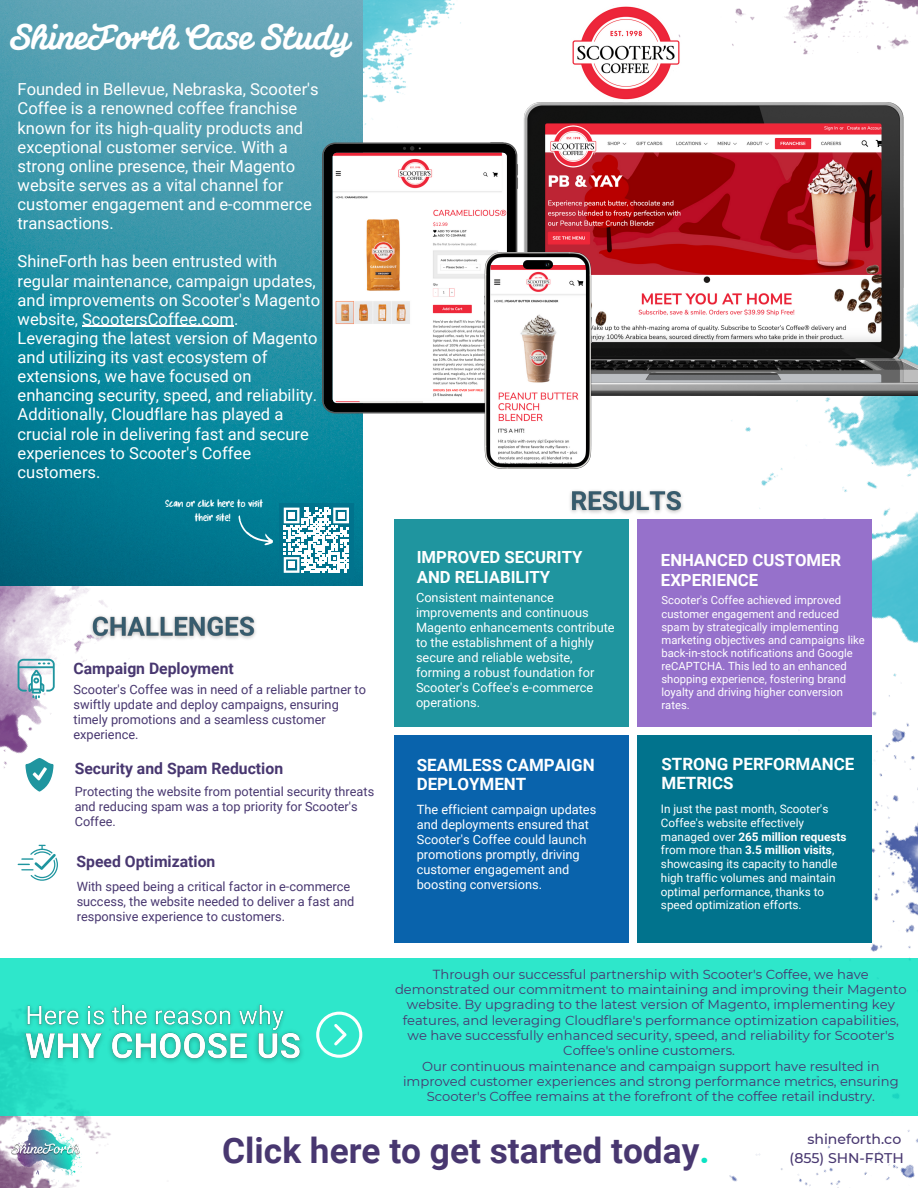
<style>
.page{position:relative;width:918px;height:1188px;background:#fff}
.page>*{position:absolute;margin:0;border:0;box-sizing:border-box;transform-origin:0 0}
.t1{font:700 35.25px "Roboto";color:#483770}
.t2{font:700 34.35px "Susa";color:#fff}
.t3{font:700 16.95px/19.2px "Roboto";color:#fff}
.t4{font:700 16.8px/19.5px "Roboto";color:#fff}
.t5{font:700 16.65px/19.5px "Roboto";color:#fff}
.t6{font:16.5px/19.2px "Roboto";color:#fff}
.t7{font:700 15.75px "Roboto";color:#483770}
.t8{font:500 14.1px "Montserrat";color:#483770}
.t9{font:13.05px/15.3px "Montserrat";color:#483770;text-align:center}
.t10{font:12.75px/14.9px "Roboto";color:#483770}
.t11{font:12.75px/14.9px "Roboto";color:#fff}
.t12{font:11.7px/13.6px "Roboto";color:#fff}
.t13{font:11.25px/13.2px "Roboto";color:#fff}
.t14{font:10.95px/14.7px "Kandy Yum";color:#fff;text-align:center}
.s1{font-weight:700}
.s2{color:#0be3c3}
</style>
<div class="page">
<img style="left:606px;top:395px;width:312px;height:411px">
<img style="left:517px;top:149px;width:401px;height:246px">
<img style="left:362px;top:0;width:258px;height:227px">
<img style="left:0;top:586px;width:107px;height:279px">
<img style="left:0;top:0;width:362px;height:586px">
<div style="left:394px;top:520px;width:235px;height:207px;background:#1f959f"></div>
<img style="left:657px;top:480px;width:261px;height:465px">
<div style="left:637px;top:520px;width:235px;height:207px;background:#9671cb"></div>
<img style="left:0;top:1115px;width:282px;height:73px">
<img style="left:544px;top:945px;width:374px;height:243px">
<div style="left:0;top:958px;width:918px;height:157px;background:#2ee7cb"></div>
<svg style="left:316px;top:1012px;width:46px;height:46px"></svg>
<div style="left:394px;top:735px;width:234px;height:208px;background:#0963ac"></div>
<div style="left:638px;top:735px;width:234px;height:207px;background:#01738d"></div>
<svg style="left:322px;top:142px;width:195px;height:271px;background:#161919"></svg>
<img style="left:333px;top:153px;width:174px;height:250px;border-radius:4px">
<svg style="left:403px;top:146px;width:18px;height:5px"></svg>
<svg style="left:517px;top:164px;width:1px;height:25px"></svg>
<svg style="left:490px;top:142px;width:14px;height:1px"></svg>
<svg style="left:232px;top:515px;width:43px;height:34px"></svg>
<img style="left:559px;top:0;width:359px;height:149px">
<img style="left:10px;top:1112px;width:72px;height:72px">
<svg style="left:18px;top:845px;width:40px;height:36px"></svg>
<svg style="left:25px;top:758px;width:29px;height:34px"></svg>
<svg style="left:18px;top:659px;width:37px;height:40px"></svg>
<div style="left:279px;top:503px;width:74px;height:74px;background:#01738d"></div>
<svg style="left:284px;top:508px;width:65px;height:65px"></svg>
<div style="left:288px;top:512px;width:7px;height:7px;background:#fff"></div>
<div style="left:338px;top:512px;width:6px;height:7px;background:#fff"></div>
<div style="left:288px;top:562px;width:7px;height:6px;background:#fff"></div>
<img style="left:570px;top:0;width:112px;height:109px">
<img style="left:485px;top:252px;width:107px;height:216px">
<img style="left:563px;top:480px;width:125px;height:45px">
<img style="left:17px;top:1032px;width:285px;height:46px">
<img style="left:19px;top:1004px;width:279px;height:36px">
<hr style="left:82px;top:326px;width:152px;height:1px;background:#fff">
<img style="left:85px;top:606px;width:171px;height:45px">
<p class="t2" style="left:10px;top:20px;width:341px">ShineForth Case Study</p>
<p class="t6" style="left:18px;top:80px;width:303px">Founded in Bellevue, Nebraska, Scooter's Coffee is a renowned coffee franchise known for its high-quality products and exceptional customer service. With a strong online presence, their Magento website serves as a vital channel for customer engagement and e-commerce transactions.</p>
<p class="t6" style="left:18px;top:252px;width:304px">ShineForth has been entrusted with regular maintenance, campaign updates, and improvements on Scooter's Magento website, ScootersCoffee.com.<br>Leveraging the latest version of Magento and utilizing its vast ecosystem of extensions, we have focused on enhancing security, speed, and reliability.<br>Additionally, Cloudflare has played a crucial role in delivering fast and secure experiences to Scooter's Coffee customers.</p>
<p class="t14" style="left:165px;top:496px;width:99px">Scan or click here to visit their site!</p>
<p class="t7" style="left:74px;top:660px;width:162px">Campaign Deployment</p>
<p class="t10" style="left:74px;top:682px;width:294px">Scooter's Coffee was in need of a reliable partner to swiftly update and deploy campaigns, ensuring timely promotions and a seamless customer experience.</p>
<p class="t7" style="left:75px;top:759px;width:210px">Security and Spam Reduction</p>
<p class="t10" style="left:75px;top:784px;width:301px">Protecting the website from potential security threats and reducing spam was a top priority for Scooter's<br>Coffee.</p>
<p class="t7" style="left:77px;top:853px;width:140px">Speed Optimization</p>
<p class="t10" style="left:77px;top:879px;width:279px">With speed being a critical factor in e-commerce success, the website needed to deliver a fast and responsive experience to customers.</p>
<p class="t5" style="left:417px;top:548px;width:167px">IMPROVED SECURITY<br>AND RELIABILITY</p>
<p class="t11" style="left:416px;top:591px;width:200px">Consistent maintenance improvements and continuous<br>Magento enhancements contribute to the establishment of a highly secure and reliable website, forming a robust foundation for<br>Scooter's Coffee's e-commerce operations.</p>
<p class="t3" style="left:417px;top:755px;width:179px">SEAMLESS CAMPAIGN<br>DEPLOYMENT</p>
<p class="t11" style="left:417px;top:803px;width:181px">The efficient campaign updates and deployments ensured that<br>Scooter's Coffee could launch promotions promptly, driving customer engagement and boosting conversions.</p>
<p class="t4" style="left:661px;top:551px;width:182px">ENHANCED CUSTOMER<br>EXPERIENCE</p>
<p class="t13" style="left:662px;top:594px;width:205px">Scooter's Coffee achieved improved customer engagement and reduced spam by strategically implementing marketing objectives and campaigns like back-in-stock notifications and Google reCAPTCHA. This led to an enhanced shopping experience, fostering brand loyalty and driving higher conversion rates.</p>
<p class="t3" style="left:662px;top:754px;width:194px">STRONG PERFORMANCE<br>METRICS</p>
<p class="t12" style="left:661px;top:803px;width:187px">In just the past month, Scooter's<br>Coffee's website effectively managed over <span class="s1">265 million requests </span>from more than <span class="s1">3.5 million visits</span>, showcasing its capacity to handle high traffic volumes and maintain optimal performance, thanks to speed optimization efforts.</p>
<p class="t9" style="left:395px;top:966px;width:513px">Through our successful partnership with Scooter's Coffee, we have demonstrated our commitment to maintaining and improving their Magento website. By upgrading to the latest version of Magento, implementing key features, and leveraging Cloudflare's performance optimization capabilities, we have successfully enhanced security, speed, and reliability for Scooter's Coffee's online customers.</p>
<p class="t9" style="left:403px;top:1058px;width:497px">Our continuous maintenance and campaign support have resulted in improved customer experiences and strong performance metrics, ensuring<br>Scooter's Coffee remains at the forefront of the coffee retail industry.</p>
<p class="t1" style="left:222px;top:1131px;width:489px">Click here to get started today<span class="s2">.</span></p>
<p class="t8" style="left:807px;top:1131px;width:95px">shineforth.co</p>
<p class="t8" style="left:790px;top:1149px;width:116px">(855) SHN-FRTH</p>
</div>
